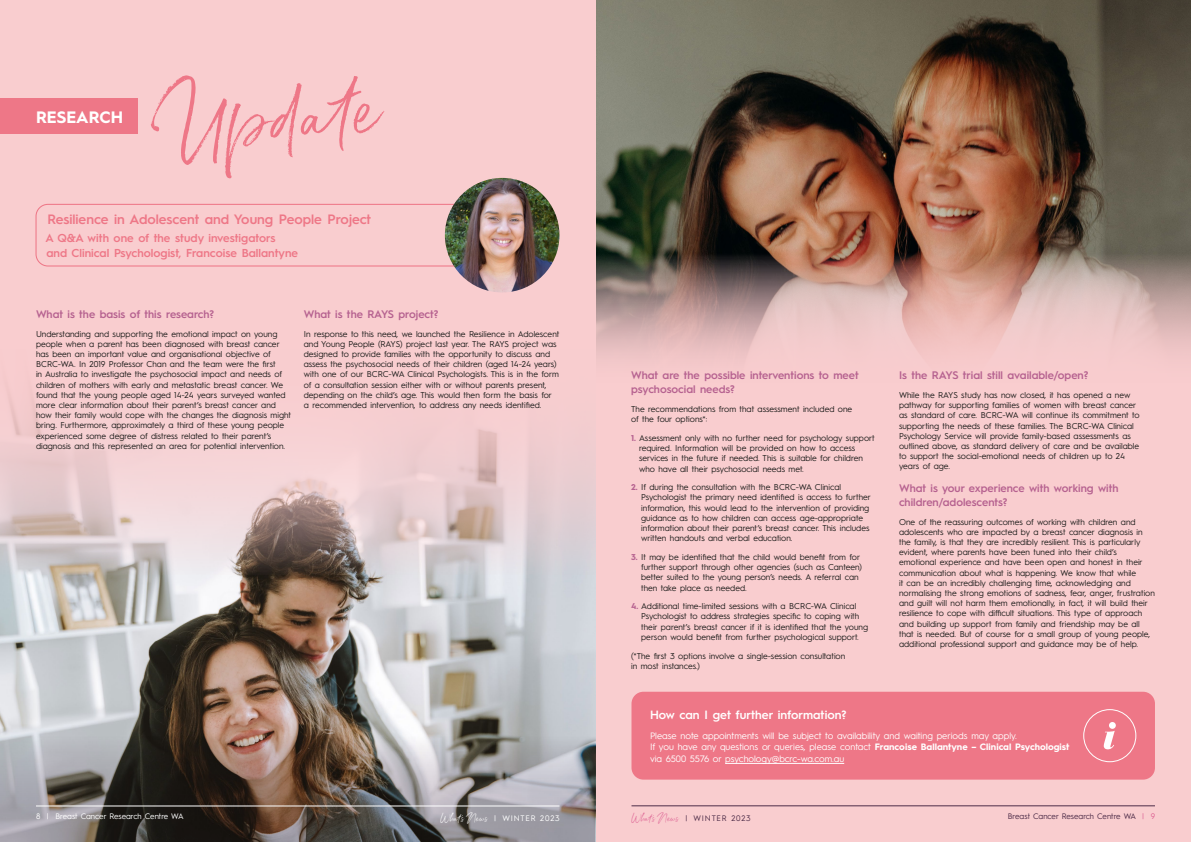
<style>
.page{position:relative;width:1191px;height:842px;background:#fff}
.page>*{position:absolute;margin:0;border:0;box-sizing:border-box;transform-origin:0 0}
.t1{font:65.9px "Belluga";color:#ee7787}
.t2{font:700 16.6px "Hurme Geometric Sans 1";color:#fff}
.t3{font:600 13.6px "Hurme Geometric Sans 1";color:#ee7787}
.t4{font:600 12px "Hurme Geometric Sans 1";color:#fff}
.t5{font:600 11.5px/14.7px "Hurme Geometric Sans 1";color:#ee7787}
.t6{font:600 11px/14px "Hurme Geometric Sans 1";color:#b66290}
.t7{font:9.3px/11.1px "Hurme Geometric Sans 1";color:#fff}
.t8{font:8.5px/10.2px "Hurme Geometric Sans 1";color:#1d1d1b}
.t9{font:8px "Hurme Geometric Sans 1";color:#fff}
.t10{font:8px "Hurme Geometric Sans 1";color:#4d2c48}
.t11{font:8px "Hurme Geometric Sans 1";letter-spacing:.1em;color:#fff}
.t12{font:8px "Hurme Geometric Sans 1";letter-spacing:.1em;color:#4d2c48}
.s1{font-weight:700;color:#b66290}
.s2{font-weight:700}
.s3{font-family:"Belluga"}
.s4{font-family:"Belluga";color:#dd5f92}
.s5{color:#dd5f92}
</style>
<div class="page">
<div style="left:595px;top:376px;width:596px;height:466px;background:#f9cdcf"></div>
<img style="left:595px;top:0;width:596px;height:254px">
<svg style="left:595px;top:254px;width:596px;height:122px;background:#cda9a4"></svg>
<div style="left:0;top:0;width:595px;height:364px;background:#f9cdcf"></div>
<img style="left:0;top:575px;width:595px;height:161px">
<svg style="left:0;top:364px;width:595px;height:211px;background:#e4c7c9"></svg>
<div style="left:0;top:99px;width:137px;height:35px;background:#ee7787"></div>
<div style="left:35px;top:204px;width:441px;height:62px;border:1px solid #ee7787;border-radius:12px"></div>
<img style="left:445px;top:178px;width:114px;height:114px;border-radius:57px">
<div style="left:631px;top:692px;width:524px;height:88px;background:#ee7787;border-radius:12px"></div>
<hr style="left:725px;top:763px;width:119px;height:1px;background:#fff">
<div style="left:1083px;top:709px;width:53px;height:53px;border:1px solid #fff;border-radius:50%"></div>
<svg style="left:1103px;top:722px;width:12px;height:27px"></svg>
<img style="left:0;top:736px;width:595px;height:106px">
<hr style="left:631px;top:805px;width:524px;height:1px;background:#4d2c48">
<hr style="left:36px;top:806px;width:523px;height:1px;background:#fff">
<h2 class="t2" style="left:36px;top:105px;width:89px">RESEARCH</h2>
<h1 class="t1" style="left:153px;top:92px;width:224px;rotate:-6deg">Updat e</h1>
<h3 class="t3" style="left:47px;top:210px;width:325px">Resilience in Adolescent and Young People Project</h3>
<h3 class="t5" style="left:45px;top:230px;width:254px">A Q&amp;A with one of the study investigators and Clinical Psychologist, Francoise Ballantyne</h3>
<p class="t6" style="left:36px;top:306px;width:180px">What is the basis of this research?</p>
<p class="t8" style="left:36px;top:328px;width:257px">Understanding and supporting the emotional impact on young people when a parent has been diagnosed with breast cancer has been an important value and organisational objective of BCRC-WA. In 2019 Professor Chan and the team were the first<br>in Australia to investigate the psychosocial impact and needs of children of mothers with early and metastatic breast cancer. We found that the young people aged 14-24 years surveyed wanted more clear information about their parent’s breast cancer and how their family would cope with the changes the diagnosis might bring. Furthermore, approximately a third of these young people experienced some degree of distress related to their parent’s diagnosis and this represented an area for potential intervention.</p>
<p class="t6" style="left:304px;top:306px;width:136px">What is the RAYS project?</p>
<p class="t8" style="left:304px;top:328px;width:257px">In response to this need, we launched the Resilience in Adolescent and Young People (RAYS) project last year. The RAYS project was designed to provide families with the opportunity to discuss and assess the psychosocial needs of their children (aged 14-24 years) with one of our BCRC-WA Clinical Psychologists. This is in the form of a consultation session either with or without parents present, depending on the child’s age. This would then form the basis for<br>a recommended intervention, to address any needs identified.</p>
<p class="t6" style="left:631px;top:368px;width:229px">What are the possible interventions to meet psychosocial needs?</p>
<p class="t8" style="left:631px;top:403px;width:223px">The recommendations from that assessment included one of the four options*:</p>
<p class="t8" style="left:639px;top:432px;width:237px;text-indent:-8px"><span class="s1">1.</span> Assessment only with no further need for psychology support required. Information will be provided on how to access services in the future if needed. This is suitable for children who have all their psychosocial needs met.</p>
<p class="t8" style="left:641px;top:482px;width:231px;text-indent:-10px"><span class="s1">2.</span> If during the consultation with the BCRC-WA Clinical Psychologist the primary need identified is access to further information, this would lead to the intervention of providing guidance as to how children can access age-appropriate information about their parent’s breast cancer. This includes written handouts and verbal education.</p>
<p class="t8" style="left:641px;top:551px;width:222px;text-indent:-10px"><span class="s1">3.</span> It may be identified that the child would benefit from for further support through other agencies (such as Canteen) better suited to the young person’s needs. A referral can then take place as needed.</p>
<p class="t8" style="left:641px;top:601px;width:228px;text-indent:-10px"><span class="s1">4.</span> Additional time-limited sessions with a BCRC-WA Clinical Psychologist to address strategies specific to coping with their parent’s breast cancer if it is identified that the young person would benefit from further psychological support.</p>
<p class="t8" style="left:631px;top:650px;width:216px">(*The first 3 options involve a single-session consultation in most instances.)</p>
<p class="t6" style="left:899px;top:368px;width:191px">Is the RAYS trial still available/open?</p>
<p class="t8" style="left:899px;top:389px;width:242px">While the RAYS study has now closed, it has opened a new pathway for supporting families of women with breast cancer as standard of care. BCRC-WA will continue its commitment to supporting the needs of these families. The BCRC-WA Clinical Psychology Service will provide family-based assessments as outlined above, as standard delivery of care and be available to support the social-emotional needs of children up to 24 years of age.</p>
<p class="t6" style="left:899px;top:480px;width:221px">What is your experience with working with children/adolescents?</p>
<p class="t8" style="left:899px;top:516px;width:257px">One of the reassuring outcomes of working with children and adolescents who are impacted by a breast cancer diagnosis in the family, is that they are incredibly resilient. This is particularly evident, where parents have been tuned into their child’s emotional experience and have been open and honest in their communication about what is happening. We know that while<br>it can be an incredibly challenging time, acknowledging and normalising the strong emotions of sadness, fear, anger, frustration and guilt will not harm them emotionally, in fact, it will build their resilience to cope with difficult situations. This type of approach and building up support from family and friendship may be all that is needed. But of course for a small group of young people, additional professional support and guidance may be of help.</p>
<h3 class="t4" style="left:650px;top:706px;width:198px">How can I get further information?</h3>
<p class="t7" style="left:650px;top:730px;width:421px">Please note appointments will be subject to availability and waiting periods may apply.<br>If you have any questions or queries, please contact <span class="s2">Francoise Ballantyne – Clinical Psychologist </span>via 6500 5576 or psychology@bcrc-wa.com.au</p>
<p class="t9" style="left:36px;top:811px;width:149px">8 | Breast Cancer Research Centre WA</p>
<p class="t11" style="left:440px;top:812px;width:121px"><span class="s3">What’s News</span> | WINTER 2023</p>
<p class="t12" style="left:631px;top:812px;width:121px"><span class="s4">What’s News</span> | WINTER 2023</p>
<p class="t10" style="left:1008px;top:811px;width:149px">Breast Cancer Research Centre WA <span class="s5">| 9</span></p>
</div>
